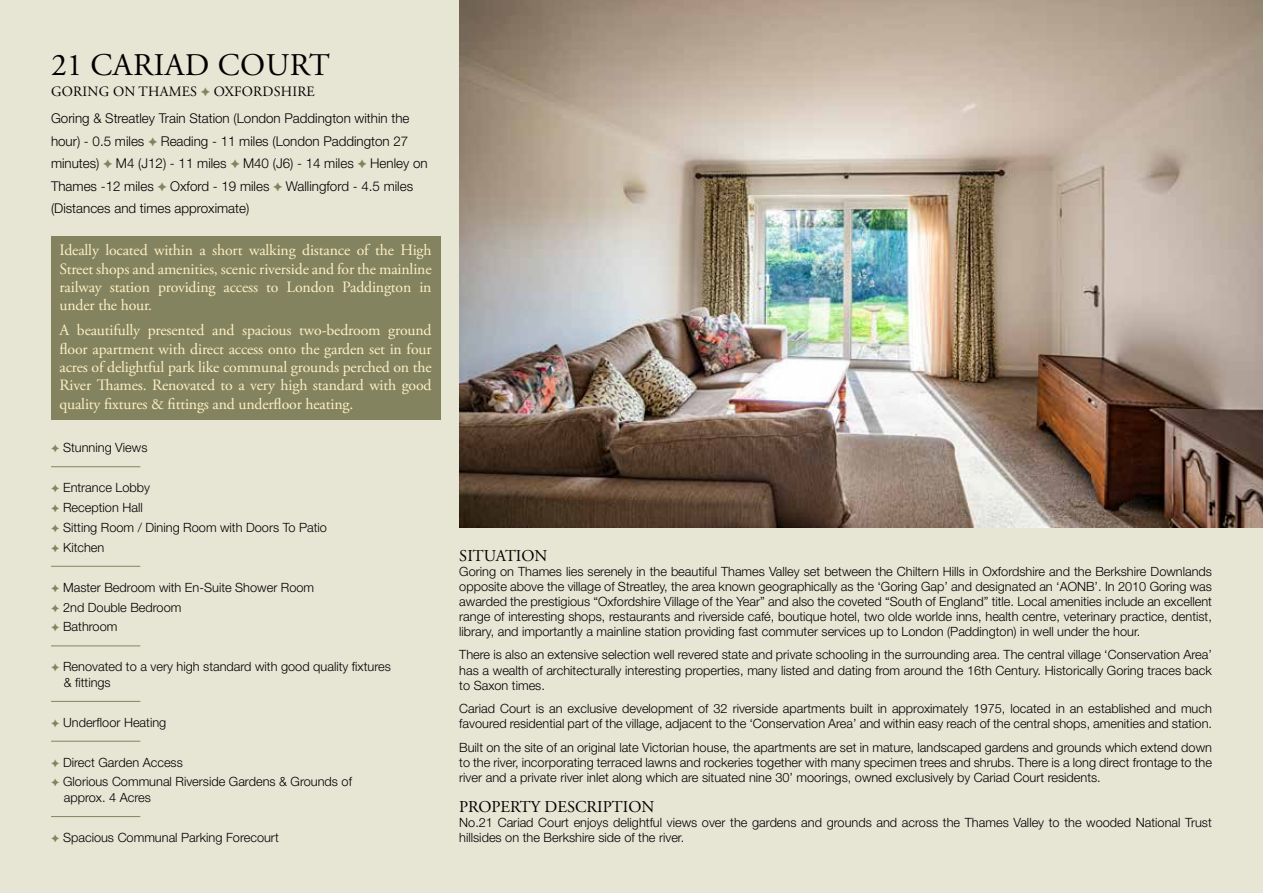
<style>
.page{position:relative;width:1263px;height:893px;background:#e7e6d5}
.page>*{position:absolute;margin:0;border:0;box-sizing:border-box;transform-origin:0 0}
.t1{font:31.5px "Adobe Garamond Pro";letter-spacing:.015em;color:#000}
.t2{font:16.5px "Adobe Garamond Pro";color:#000}
.t3{font:15.75px/18.3px "Adobe Garamond Pro";letter-spacing:-.01em;color:#fff0c5;text-align:justify}
.t4{font:14.25px "Adobe Garamond Pro";letter-spacing:.015em;color:#000}
.t5{font:300 13.5px/22.5px "Helvetica Neue LT Std";color:#000}
.t6{font:300 12.75px/15px "Helvetica Neue LT Std";color:#000}
.s1{color:#83845f}
</style>
<div class="page">
<img style="left:459px;top:0;width:804px;height:527px">
<div style="left:51px;top:237px;width:389px;height:183px;background:#83845f"></div>
<hr style="left:51px;top:466px;width:89px;height:1px;background:#83845f">
<hr style="left:51px;top:566px;width:89px;height:1px;background:#83845f">
<hr style="left:51px;top:645px;width:89px;height:1px;background:#83845f">
<hr style="left:51px;top:701px;width:89px;height:1px;background:#83845f">
<hr style="left:51px;top:741px;width:89px;height:1px;background:#83845f">
<hr style="left:51px;top:816px;width:89px;height:1px;background:#83845f">
<h1 class="t1" style="left:51px;top:46px;width:280px">21 CARIAD COURT</h1>
<p class="t4" style="left:51px;top:83px;width:265px">GORING ON THAMES OXFORDSHIRE</p>
<p class="t5" style="left:51px;top:107px;width:378px">Goring &amp; Streatley Train Station (London Paddington within the hour) - 0.5 miles Reading - 11 miles (London Paddington 27 minutes) M4 (J12) - 11 miles M40 (J6) - 14 miles Henley on Thames -12 miles Oxford - 19 miles Wallingford - 4.5 miles (Distances and times approximate)</p>
<p class="t3" style="left:60px;top:242px;width:374px">Ideally located within a short walking distance of the High Street shops and amenities, scenic riverside and for the mainline railway station providing access to London Paddington in under the hour.</p>
<p class="t3" style="left:60px;top:322px;width:374px">A beautifully presented and spacious two-bedroom ground floor apartment with direct access onto the garden set in four acres of delightful park like communal grounds perched on the River Thames. Renovated to a very high standard with good quality fixtures &amp; fittings and underfloor heating.</p>
<p class="t6" style="left:51px;top:440px;width:98px"><span class="s1">✦</span> Stunning Views</p>
<p class="t6" style="left:51px;top:477px;width:277px;line-height:20px"><span class="s1">✦</span> Entrance Lobby<br><span class="s1">✦</span> Reception Hall<br><span class="s1">✦</span> Sitting Room / Dining Room with Doors To Patio <span class="s1">✦</span> Kitchen</p>
<p class="t6" style="left:51px;top:577px;width:265px;line-height:20px"><span class="s1">✦</span> Master Bedroom with En-Suite Shower Room <span class="s1">✦</span> 2nd Double Bedroom<br><span class="s1">✦</span> Bathroom</p>
<p class="t6" style="left:64px;top:659px;width:329px;line-height:15.6px;text-indent:-13px"><span class="s1">✦</span> Renovated to a very high standard with good quality fixtures &amp; fittings</p>
<p class="t6" style="left:51px;top:714px;width:117px"><span class="s1">✦</span> Underfloor Heating</p>
<p class="t6" style="left:51px;top:752px;width:302px;line-height:20px"><span class="s1">✦</span> Direct Garden Access<br><span class="s1">✦</span> Glorious Communal Riverside Gardens &amp; Grounds of</p>
<p class="t6" style="left:64px;top:790px;width:89px">approx. 4 Acres</p>
<p class="t6" style="left:51px;top:830px;width:229px"><span class="s1">✦</span> Spacious Communal Parking Forecourt</p>
<p class="t2" style="left:459px;top:545px;width:90px">SITUATION</p>
<p class="t6" style="left:459px;top:563px;width:754px;text-align:justify">Goring on Thames lies serenely in the beautiful Thames Valley set between the Chiltern Hills in Oxfordshire and the Berkshire Downlands opposite above the village of Streatley, the area known geographically as the ‘Goring Gap’ and designated an ‘AONB’. In 2010 Goring was awarded the prestigious “Oxfordshire Village of the Year” and also the coveted “South of England” title. Local amenities include an excellent range of interesting shops, restaurants and riverside café, boutique hotel, two olde worlde inns, health centre, veterinary practice, dentist, library, and importantly a mainline station providing fast commuter services up to London (Paddington) in well under the hour.</p>
<p class="t6" style="left:459px;top:647px;width:754px;text-align:justify">There is also an extensive selection well revered state and private schooling in the surrounding area. The central village ‘Conservation Area’ has a wealth of architecturally interesting properties, many listed and dating from around the 16th Century. Historically Goring traces back to Saxon times.</p>
<p class="t6" style="left:459px;top:701px;width:754px">Cariad Court is an exclusive development of 32 riverside apartments built in approximately 1975, located in an established and much favoured residential part of the village, adjacent to the ‘Conservation Area’ and within easy reach of the central shops, amenities and station.</p>
<p class="t6" style="left:459px;top:739px;width:754px;text-align:justify">Built on the site of an original late Victorian house, the apartments are set in mature, landscaped gardens and grounds which extend down to the river, incorporating terraced lawns and rockeries together with many specimen trees and shrubs. There is a long direct frontage to the river and a private river inlet along which are situated nine 30’ moorings, owned exclusively by Cariad Court residents.</p>
<p class="t2" style="left:459px;top:797px;width:197px">PROPERTY DESCRIPTION</p>
<p class="t6" style="left:459px;top:815px;width:754px">No.21 Cariad Court enjoys delightful views over the gardens and grounds and across the Thames Valley to the wooded National Trust hillsides on the Berkshire side of the river.</p>
</div>
